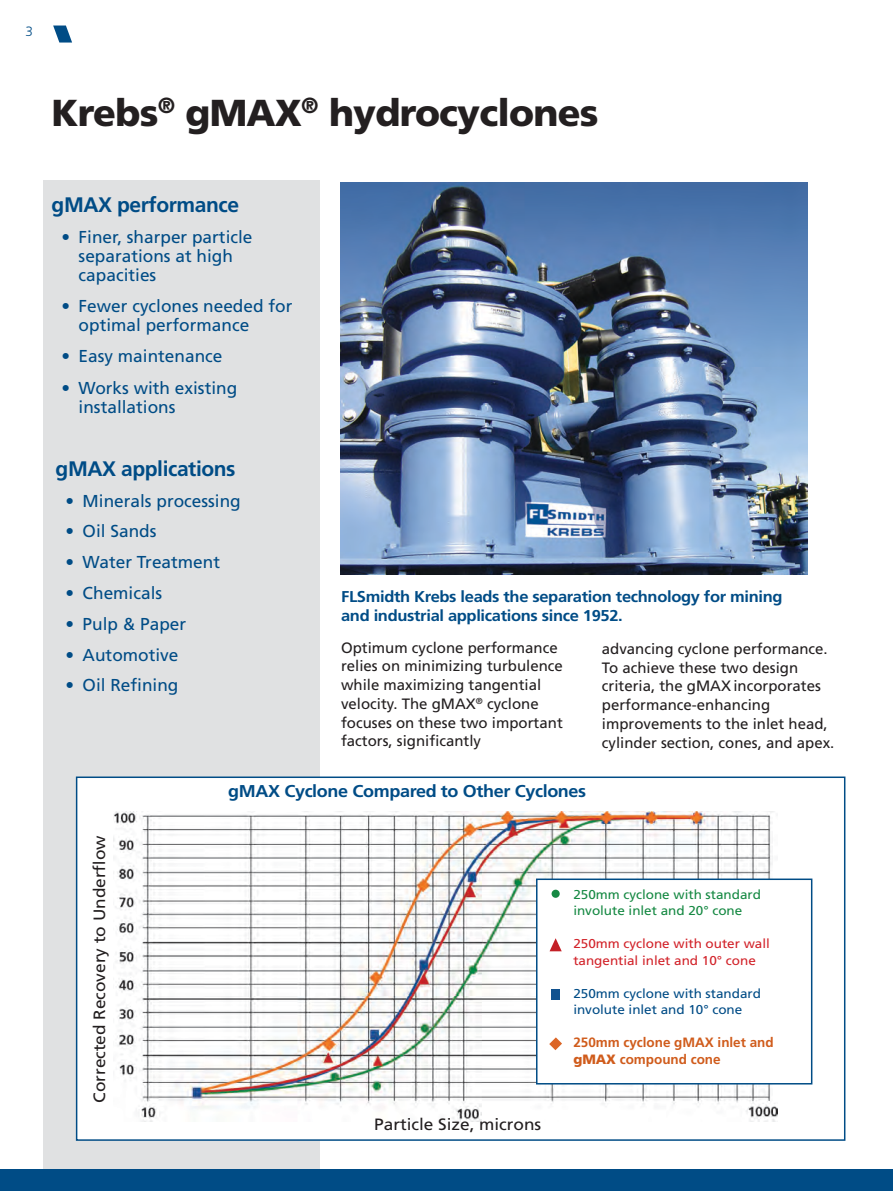
<style>
.page{position:relative;width:893px;height:1191px;background:#fff}
.page>*{position:absolute;margin:0;border:0;box-sizing:border-box;transform-origin:0 0}
.t1{font:900 37.5px "Frutiger";letter-spacing:-.02em;color:#231f20}
.t2{font:700 21px "Frutiger";letter-spacing:-.02em;color:#004c86}
.t3{font:17.25px/18.8px "Frutiger";color:#004c86}
.t4{font:700 17.1px "Frutiger";letter-spacing:-.02em;color:#004c86;scale:1.05 1}
.t5{font:16.35px "Frutiger";color:#231f20;scale:1.05 1}
.t6{font:700 15.6px/18.8px "Frutiger";letter-spacing:-.02em;color:#004c86;scale:1.05 1}
.t7{font:15px/18.8px "Frutiger";color:#231f20}
.t8{font:700 13.5px/16.5px "Frutiger";color:#d05c1c}
.t9{font:300 13.5px "Frutiger";color:#004c86}
.t10{font:12.9px/16.5px "Frutiger";color:#d2232a;scale:1.05 1}
.t11{font:12.9px/16.5px "Frutiger";color:#168943;scale:1.05 1}
.t12{font:12.9px/16.5px "Frutiger";color:#004c86;scale:1.05 1}
.s1{font-weight:900}
</style>
<div class="page">
<div style="left:43px;top:180px;width:276px;height:989px;background:#e0e1e2"></div>
<div style="left:0;top:1169px;width:893px;height:22px;background:#004c86"></div>
<svg style="left:53px;top:26px;width:19px;height:17px"></svg>
<img style="left:341px;top:183px;width:467px;height:392px">
<div style="left:76px;top:776px;width:769px;height:364px;background:#fff;border:2px solid #004c86"></div>
<img style="left:114px;top:811px;width:664px;height:310px">
<div style="left:536px;top:878px;width:276px;height:206px;background:#fff;border:2px solid #004c86"></div>
<div style="left:552px;top:889px;width:8px;height:8px;background:#168943;border-radius:50%"></div>
<svg style="left:549px;top:1037px;width:13px;height:13px"></svg>
<div style="left:551px;top:989px;width:9px;height:10px;background:#11528f"></div>
<svg style="left:550px;top:938px;width:12px;height:13px"></svg>
<p class="t9" style="left:26px;top:23px;width:9px">3</p>
<h1 class="t1" style="left:52px;top:90px;width:549px">Krebs<sup>®</sup> gMAX<sup>®</sup> hydrocyclones</h1>
<h2 class="t2" style="left:52px;top:192px;width:189px">gMAX performance</h2>
<p class="t3" style="left:79px;top:228px;width:175px;text-indent:-17px">• Finer, sharper particle separations at high capacities</p>
<p class="t3" style="left:79px;top:297px;width:215px;text-indent:-17px">• Fewer cyclones needed for optimal performance</p>
<p class="t3" style="left:62px;top:347px;width:162px">• Easy maintenance</p>
<p class="t3" style="left:79px;top:379px;width:160px;text-indent:-17px">• Works with existing installations</p>
<h2 class="t2" style="left:56px;top:456px;width:181px">gMAX applications</h2>
<p class="t3" style="left:66px;top:491px;width:177px">• Minerals processing</p>
<p class="t3" style="left:66px;top:522px;width:92px">• Oil Sands</p>
<p class="t3" style="left:66px;top:553px;width:156px">• Water Treatment</p>
<p class="t3" style="left:66px;top:583px;width:98px">• Chemicals</p>
<p class="t3" style="left:66px;top:614px;width:122px">• Pulp &amp; Paper</p>
<p class="t3" style="left:66px;top:645px;width:114px">• Automotive</p>
<p class="t3" style="left:66px;top:676px;width:114px">• Oil Refining</p>
<p class="t6" style="left:341px;top:587px;width:422px">FLSmidth Krebs leads the separation technology for mining and industrial applications since 1952.</p>
<p class="t7" style="left:341px;top:638px;width:223px">Optimum cyclone performance relies on minimizing turbulence while maximizing tangential velocity. The gMAX<sup>®</sup> cyclone focuses on these two important factors, significantly</p>
<p class="t7" style="left:602px;top:639px;width:234px">advancing cyclone performance.<br>To achieve these two design criteria, the gMAX incorporates performance-enhancing improvements to the inlet head, cylinder section, cones, and apex.</p>
<p class="t5" style="left:90px;top:1102px;width:256px;rotate:-90deg">Corrected Recovery to Underflow</p>
<p class="t4" style="left:228px;top:781px;width:342px">gMAX Cyclone Compared to Other Cyclones</p>
<p class="t5" style="left:374px;top:1114px;width:161px">Particle Size, microns</p>
<p class="t11" style="left:573px;top:886px;width:180px">250mm cyclone with standard involute inlet and 20° cone</p>
<p class="t10" style="left:573px;top:935px;width:189px">250mm cyclone with outer wall tangential inlet and 10° cone</p>
<p class="t12" style="left:573px;top:985px;width:180px">250mm cyclone with standard involute inlet and 10° cone</p>
<p class="t8" style="left:573px;top:1034px;width:202px">250mm cyclone gMAX inlet and <span class="s1">gMAX</span> compound cone</p>
</div>
